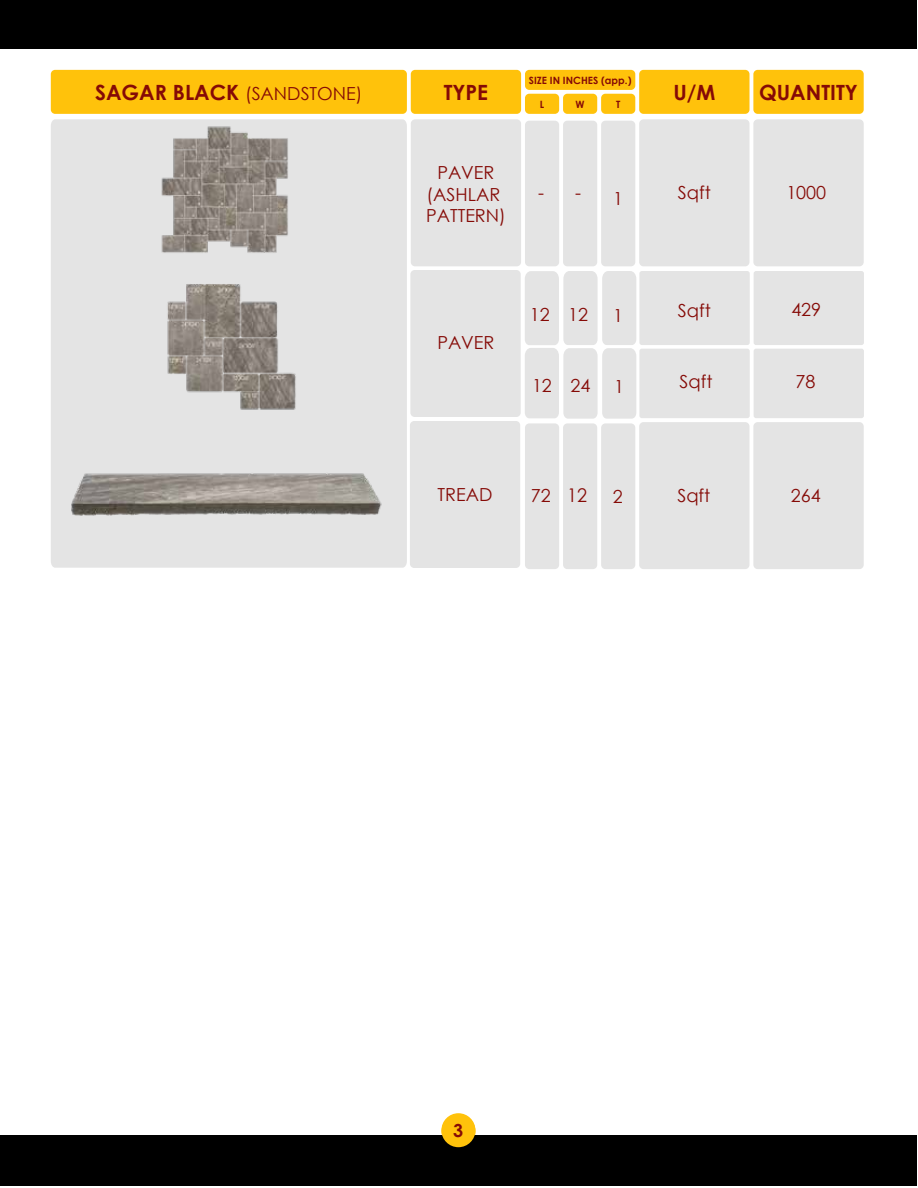
<style>
.page{position:relative;width:918px;height:1188px;background:#fff}
.page>*{position:absolute;margin:0;border:0;box-sizing:border-box;transform-origin:0 0}
.t1{font:700 21px "Century Gothic";color:#850a06}
.t2{font:18px/21.6px "Century Gothic";color:#850a06;text-align:center}
.t3{font:700 18px "Century Gothic";color:#850a06}
.t4{font:700 10.05px "Century Gothic";color:#850a06}
.s1{font-weight:700;font-size:21px}
.s2{font-size:18.9px}
</style>
<div class="page">
<div style="left:639px;top:271px;width:111px;height:74px;background:#e4e4e4;border-radius:2px"></div>
<div style="left:639px;top:349px;width:111px;height:69px;background:#e4e4e4;border-radius:2px"></div>
<div style="left:754px;top:271px;width:110px;height:74px;background:#e4e4e4;border-radius:2px"></div>
<div style="left:754px;top:349px;width:110px;height:69px;background:#e4e4e4;border-radius:2px"></div>
<svg style="left:525px;top:271px;width:111px;height:148px;background:#e7e7e7"></svg>
<div style="left:410px;top:270px;width:111px;height:147px;background:#e4e4e4;border-radius:4px"></div>
<div style="left:0;top:1135px;width:917px;height:51px;background:#000"></div>
<div style="left:0;top:0;width:917px;height:49px;background:#000"></div>
<div style="left:441px;top:1113px;width:34px;height:34px;background:#ffc20b;border-radius:50%"></div>
<div style="left:51px;top:70px;width:356px;height:44px;background:#ffc20b;border-radius:4px"></div>
<div style="left:411px;top:70px;width:110px;height:44px;background:#ffc20b;border-radius:4px"></div>
<div style="left:525px;top:70px;width:110px;height:20px;background:#ffc20b;border-radius:4px"></div>
<div style="left:639px;top:70px;width:111px;height:44px;background:#ffc20b;border-radius:4px"></div>
<div style="left:753px;top:70px;width:111px;height:44px;background:#ffc20b;border-radius:4px"></div>
<div style="left:411px;top:119px;width:110px;height:147px;background:#e4e4e4;border-radius:4px"></div>
<div style="left:639px;top:119px;width:111px;height:147px;background:#e4e4e4;border-radius:4px"></div>
<div style="left:753px;top:119px;width:111px;height:147px;background:#e4e4e4;border-radius:4px"></div>
<div style="left:525px;top:94px;width:34px;height:20px;background:#ffc20b;border-radius:4px"></div>
<div style="left:601px;top:94px;width:34px;height:20px;background:#ffc20b;border-radius:4px"></div>
<div style="left:563px;top:94px;width:34px;height:20px;background:#ffc20b;border-radius:4px"></div>
<div style="left:525px;top:121px;width:34px;height:145px;background:#e4e4e4;border-radius:4px"></div>
<div style="left:601px;top:121px;width:34px;height:145px;background:#e4e4e4;border-radius:4px"></div>
<div style="left:563px;top:121px;width:34px;height:145px;background:#e4e4e4;border-radius:4px"></div>
<div style="left:639px;top:422px;width:111px;height:147px;background:#e4e4e4;border-radius:4px"></div>
<div style="left:753px;top:422px;width:111px;height:147px;background:#e4e4e4;border-radius:4px"></div>
<div style="left:525px;top:423px;width:34px;height:146px;background:#e4e4e4;border-radius:4px"></div>
<div style="left:601px;top:423px;width:34px;height:146px;background:#e4e4e4;border-radius:4px"></div>
<div style="left:563px;top:423px;width:34px;height:146px;background:#e4e4e4;border-radius:4px"></div>
<div style="left:51px;top:119px;width:356px;height:449px;background:#e4e4e4"></div>
<div style="left:410px;top:421px;width:110px;height:147px;background:#e4e4e4;border-radius:4px"></div>
<img style="left:158px;top:122px;width:135px;height:135px">
<img style="left:131px;top:270px;width:200px;height:110px">
<img style="left:58px;top:380px;width:332px;height:188px">
<p class="t2" style="left:95px;top:83px;width:269px"><span class="s1">SAGAR BLACK</span> (SANDSTONE)</p>
<p class="t1" style="left:444px;top:77px;width:46px">TYPE</p>
<p class="t2" style="left:426px;top:161px;width:81px">PAVER (ASHLAR<br>PATTERN)</p>
<p class="t4" style="left:529px;top:73px;width:104px">SIZE IN INCHES (app.)</p>
<p class="t4" style="left:540px;top:96px;width:6px">L</p>
<p class="t4" style="left:576px;top:96px;width:11px">W</p>
<p class="t4" style="left:616px;top:96px;width:6px">T</p>
<p class="t1" style="left:673px;top:77px;width:43px">U/M</p>
<p class="t1" style="left:759px;top:77px;width:100px">QUANTITY</p>
<p class="t2" style="left:538px;top:182px;width:44px">- -</p>
<p class="t2" style="left:613px;top:187px;width:11px">1</p>
<p class="t2" style="left:678px;top:182px;width:34px">Sqft</p>
<p class="t2" style="left:786px;top:182px;width:41px">1000</p>
<p class="t2" style="left:437px;top:332px;width:59px">PAVER</p>
<p class="t2" style="left:530px;top:304px;width:60px">12 12</p>
<p class="t2" style="left:613px;top:305px;width:11px">1</p>
<p class="t2" style="left:532px;top:374px;width:60px">12 24</p>
<p class="t2" style="left:614px;top:375px;width:11px">1</p>
<p class="t2" style="left:678px;top:300px;width:34px">Sqft</p>
<p class="t2" style="left:791px;top:298px;width:31px">429</p>
<p class="t2" style="left:679px;top:371px;width:34px">Sqft</p>
<p class="t2" style="left:795px;top:371px;width:21px">78</p>
<p class="t2" style="left:438px;top:484px;width:56px">TREAD</p>
<p class="t2" style="left:531px;top:484px;width:58px">72 <span class="s2">12</span></p>
<p class="t2" style="left:613px;top:485px;width:11px">2</p>
<p class="t2" style="left:677px;top:484px;width:34px">Sqft</p>
<p class="t2" style="left:791px;top:484px;width:31px">264</p>
<p class="t3" style="left:453px;top:1116px;width:12px">3</p>
</div>
